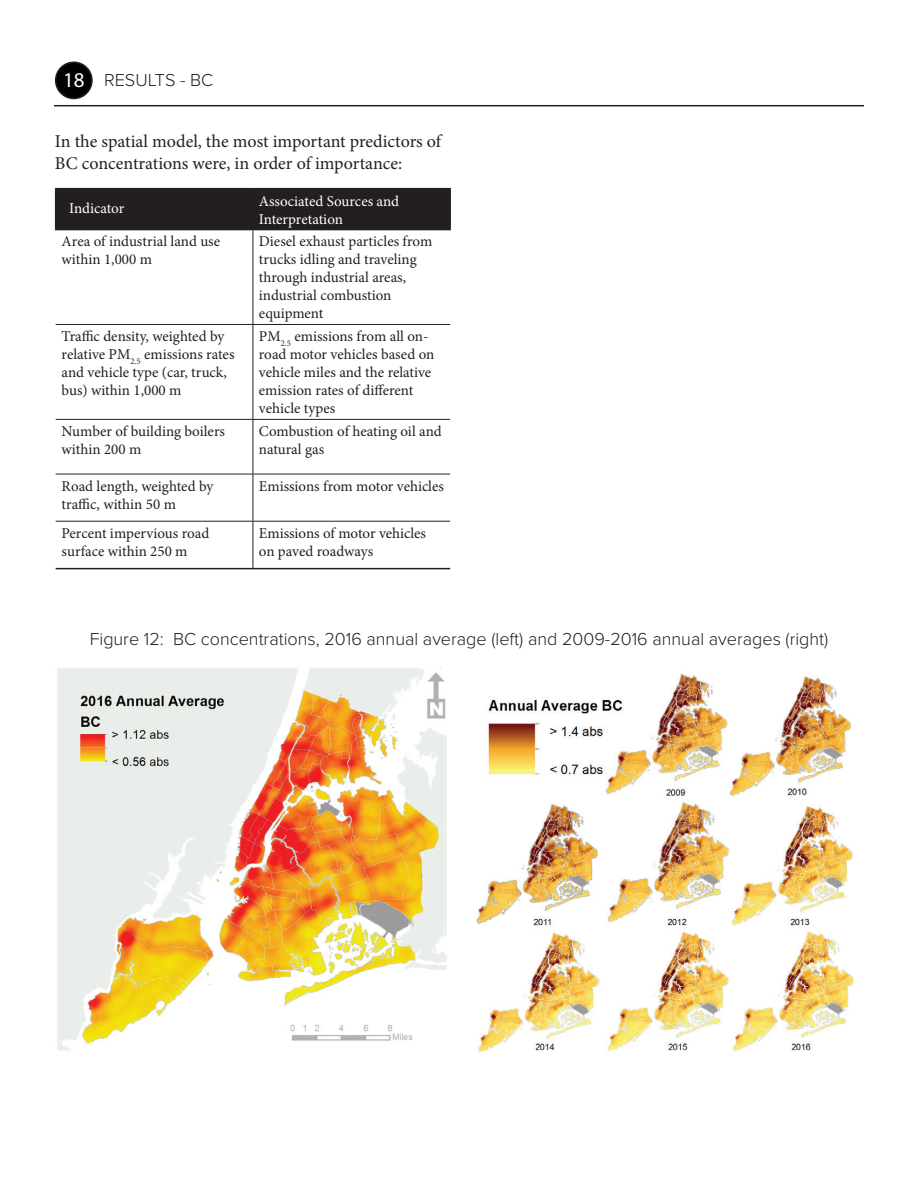
<style>
.page{position:relative;width:918px;height:1188px;background:#fff}
.page>*{position:absolute;margin:0;border:0;box-sizing:border-box;transform-origin:0 0}
.t1{font:300 18px "Proxima Nova";color:#231f20}
.t2{font:18px/21.6px "Minion Pro";color:#231f20}
.t3{font:15px/18px "Minion Pro";color:#231f20}
.t4{font:15px/18px "Minion Pro";letter-spacing:-.005em;color:#fff}
.s1{font-family:"Myriad Pro";font-weight:400;font-size:21px;color:#fff}
</style>
<div class="page">
<hr style="left:54px;top:105px;width:810px;height:1px;background:#231f20">
<div style="left:56px;top:62px;width:36px;height:36px;background:#000;border-radius:50%"></div>
<div style="left:55px;top:61px;width:38px;height:38px;border:2px solid #231f20;border-radius:50%"></div>
<div style="left:56px;top:189px;width:393px;height:40px;background:#231f20"></div>
<hr style="left:55px;top:188px;width:198px;height:1px;background:#231f20">
<hr style="left:55px;top:189px;width:1px;height:40px;background:#231f20">
<hr style="left:253px;top:188px;width:198px;height:1px;background:#231f20">
<hr style="left:252px;top:189px;width:2px;height:40px;background:#231f20">
<hr style="left:449px;top:189px;width:2px;height:40px;background:#231f20">
<hr style="left:55px;top:229px;width:198px;height:1px;background:#231f20">
<hr style="left:253px;top:229px;width:198px;height:1px;background:#231f20">
<hr style="left:56px;top:568px;width:197px;height:1px;background:#231f20">
<hr style="left:253px;top:568px;width:197px;height:1px;background:#231f20">
<hr style="left:56px;top:324px;width:197px;height:1px;background:#231f20">
<hr style="left:253px;top:324px;width:197px;height:1px;background:#231f20">
<hr style="left:56px;top:419px;width:197px;height:1px;background:#231f20">
<hr style="left:253px;top:419px;width:197px;height:1px;background:#231f20">
<hr style="left:56px;top:474px;width:197px;height:1px;background:#231f20">
<hr style="left:253px;top:474px;width:197px;height:1px;background:#231f20">
<hr style="left:56px;top:521px;width:197px;height:1px;background:#231f20">
<hr style="left:253px;top:521px;width:197px;height:1px;background:#231f20">
<hr style="left:253px;top:230px;width:1px;height:94px;background:#231f20">
<hr style="left:253px;top:325px;width:1px;height:94px;background:#231f20">
<hr style="left:253px;top:420px;width:1px;height:54px;background:#231f20">
<hr style="left:253px;top:474px;width:1px;height:47px;background:#231f20">
<hr style="left:253px;top:522px;width:1px;height:46px;background:#231f20">
<img style="left:57px;top:668px;width:390px;height:382px">
<img style="left:476px;top:673px;width:378px;height:379px">
<p class="t1" style="left:63px;top:66px;width:152px"><span class="s1">18</span> RESULTS - BC</p>
<p class="t2" style="left:55px;top:131px;width:388px">In the spatial model, the most important predictors of<br>BC concentrations were, in order of importance:</p>
<p class="t4" style="left:69px;top:199px;width:57px">Indicator</p>
<p class="t4" style="left:259px;top:192px;width:142px">Associated Sources and<br>Interpretation</p>
<p class="t3" style="left:62px;top:233px;width:160px">Area of industrial land use within 1,000 m</p>
<p class="t3" style="left:259px;top:233px;width:175px">Diesel exhaust particles from trucks idling and traveling through industrial areas, industrial combustion equipment</p>
<p class="t3" style="left:62px;top:328px;width:174px">Traffic density, weighted by relative PM<sub>2.5</sub> emissions rates and vehicle type (car, truck, bus) within 1,000 m</p>
<p class="t3" style="left:259px;top:328px;width:177px">PM<sub>2.5</sub> emissions from all on&shy;road motor vehicles based on vehicle miles and the relative emission rates of different vehicle types</p>
<p class="t3" style="left:62px;top:423px;width:165px">Number of building boilers within 200 m</p>
<p class="t3" style="left:259px;top:423px;width:184px">Combustion of heating oil and natural gas</p>
<p class="t3" style="left:62px;top:477px;width:153px">Road length, weighted by traffic, within 50 m</p>
<p class="t3" style="left:259px;top:477px;width:187px">Emissions from motor vehicles</p>
<p class="t3" style="left:62px;top:524px;width:149px">Percent impervious road surface within 250 m</p>
<p class="t3" style="left:259px;top:524px;width:169px">Emissions of motor vehicles on paved roadways</p>
<p class="t1" style="left:90px;top:626px;width:740px">Figure 12: BC concentrations, 2016 annual average (left) and 2009-2016 annual averages (right)</p>
</div>
